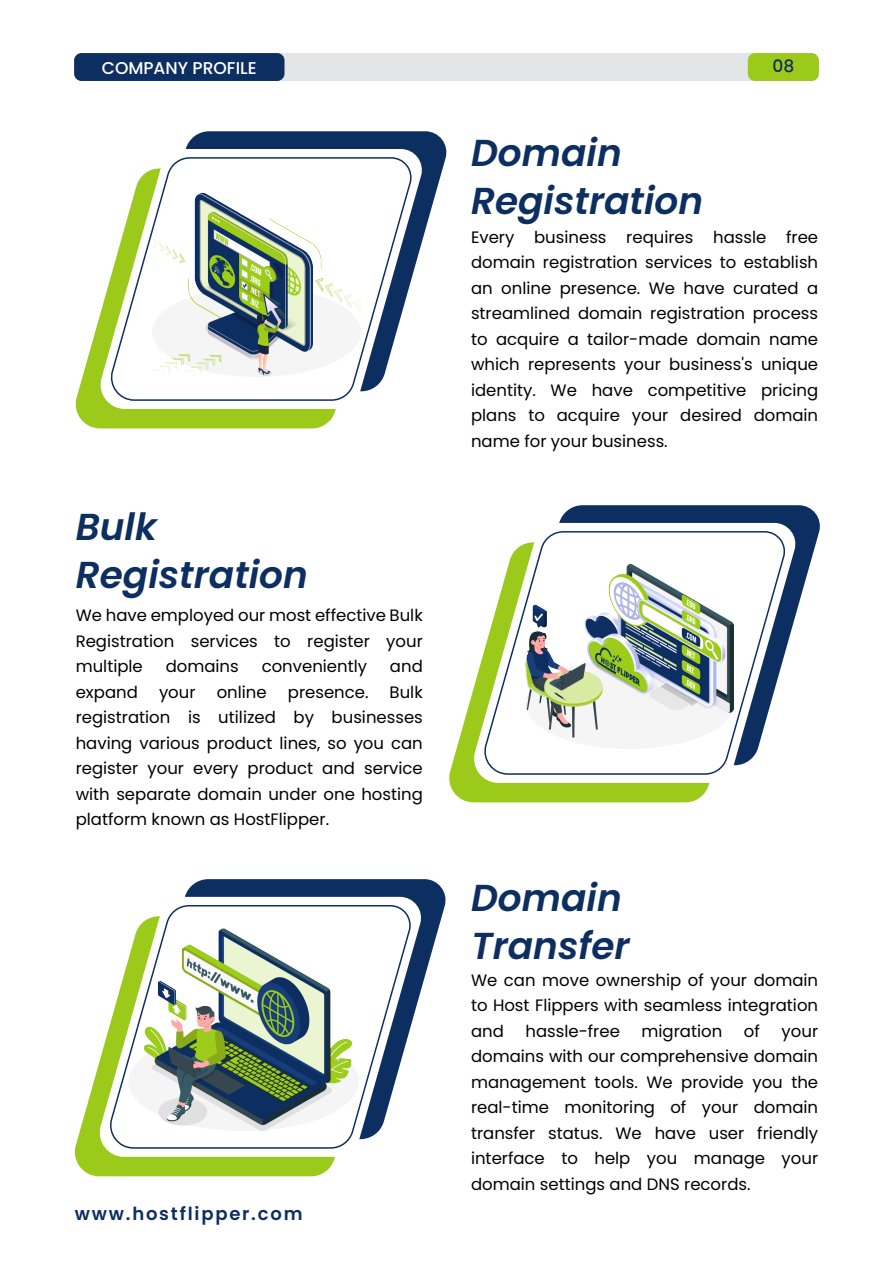
<style>
.page{position:relative;width:893px;height:1263px;background:#fff}
.page>*{position:absolute;margin:0;border:0;box-sizing:border-box;transform-origin:0 0}
.t1{font:italic 600 37.5px/48px "Poppins";color:#0d2e61}
.t2{font:600 18px "Poppins";letter-spacing:.1em;color:#0d2e61}
.t3{font:500 17.1px "Poppins";color:#fff}
.t4{font:500 17.1px "Poppins";color:#0d2e61}
.t5{font:16.5px/25.5px "Poppins";color:#000;text-align:justify}
</style>
<div class="page">
<div style="left:74px;top:53px;width:745px;height:28px;background:#e4e5e6;border-radius:7px"></div>
<div style="left:74px;top:53px;width:210px;height:28px;background:#0d2e61;border-radius:7px"></div>
<div style="left:748px;top:53px;width:71px;height:28px;background:#9bca1a;border-radius:7px"></div>
<svg style="left:185px;top:131px;width:262px;height:100px;fill:#0d2e61"></svg>
<svg style="left:75px;top:326px;width:261px;height:102px;fill:#9bca1a"></svg>
<svg style="left:97px;top:149px;width:328px;height:260px"></svg>
<svg style="left:108px;top:156px;width:306px;height:246px"></svg>
<svg style="left:559px;top:505px;width:261px;height:102px;fill:#0d2e61"></svg>
<svg style="left:449px;top:698px;width:261px;height:104px;fill:#9bca1a"></svg>
<svg style="left:471px;top:523px;width:327px;height:260px"></svg>
<svg style="left:482px;top:530px;width:305px;height:245px"></svg>
<svg style="left:185px;top:879px;width:261px;height:100px;fill:#0d2e61"></svg>
<svg style="left:74px;top:1074px;width:261px;height:102px;fill:#9bca1a"></svg>
<svg style="left:96px;top:897px;width:328px;height:260px"></svg>
<svg style="left:108px;top:904px;width:305px;height:245px"></svg>
<img style="left:152px;top:192px;width:209px;height:185px">
<img style="left:526px;top:564px;width:207px;height:184px">
<img style="left:129px;top:928px;width:229px;height:203px">
<p class="t3" style="left:102px;top:58px;width:156px">COMPANY PROFILE</p>
<p class="t4" style="left:772px;top:56px;width:23px">08</p>
<h1 class="t1" style="left:471px;top:129px;width:234px">Domain<br>Registration</h1>
<h1 class="t1" style="left:76px;top:503px;width:234px">Bulk<br>Registration</h1>
<p class="t5" style="left:76px;top:603px;width:349px">We have employed our most effective Bulk Registration services to register your multiple</p>
<p class="t5" style="left:166px;top:654px;width:75px">domains</p>
<p class="t5" style="left:262px;top:654px;width:107px">conveniently</p>
<p class="t5" style="left:390px;top:654px;width:34px">and</p>
<p class="t5" style="left:76px;top:679px;width:64px">expand</p>
<p class="t5" style="left:159px;top:679px;width:38px">your</p>
<p class="t5" style="left:217px;top:679px;width:52px">online</p>
<p class="t5" style="left:288px;top:679px;width:82px">presence.</p>
<p class="t5" style="left:76px;top:679px;width:349px;text-indent:314px">Bulk registration is utilized by businesses having various product lines, so you can register your every product and service with separate domain under one hosting platform known as HostFlipper.</p>
<p class="t2" style="left:75px;top:1204px;width:229px">www.hostflipper.com</p>
<p class="t5" style="left:471px;top:224px;width:349px">Every business requires hassle free domain registration services to establish an online presence. We have curated a streamlined domain registration process to acquire a tailor-made domain name which represents your business's unique identity. We have competitive pricing plans to acquire your desired domain name for your business.</p>
<h1 class="t1" style="left:471px;top:874px;width:160px">Domain<br>Transfer</h1>
<p class="t5" style="left:471px;top:967px;width:349px">We can move ownership of your domain to Host Flippers with seamless integration and</p>
<p class="t5" style="left:526px;top:1018px;width:96px">hassle-free</p>
<p class="t5" style="left:642px;top:1018px;width:82px">migration</p>
<p class="t5" style="left:744px;top:1018px;width:17px">of</p>
<p class="t5" style="left:471px;top:1018px;width:349px;text-indent:311px">your domains with our comprehensive domain management tools. We provide you the real-time monitoring of your domain transfer status. We have user friendly interface to help you manage your domain settings and DNS records.</p>
</div>
